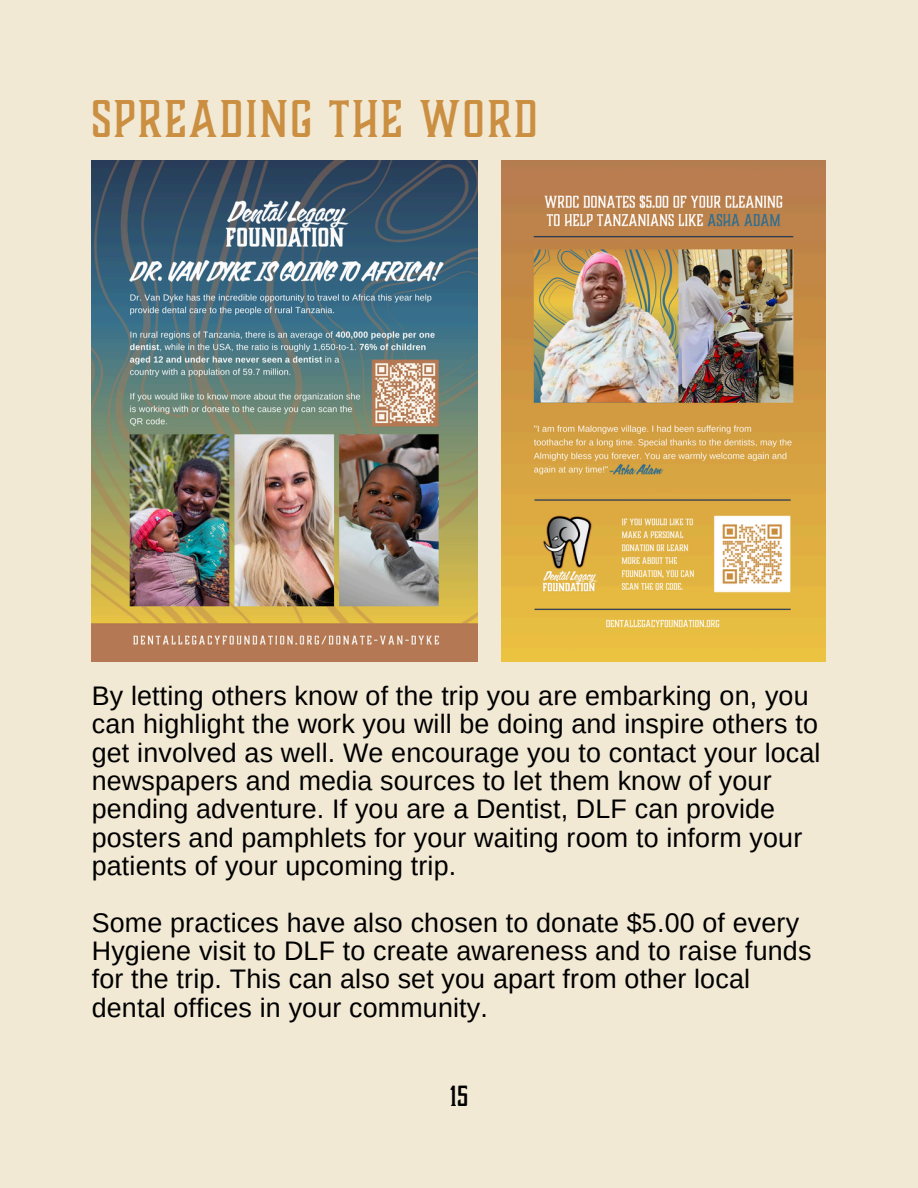
<style>
.page{position:relative;width:918px;height:1188px;background:#f2e9d5}
.page>*{position:absolute;margin:0;border:0;box-sizing:border-box;transform-origin:0 0}
.t1{font:48.9px "Boucherie Block";letter-spacing:.055em;color:#cb8f41}
.t2{font:27px "Boucherie Block";color:#000}
.t3{font:26.85px/28.3px "Arimo";letter-spacing:.005em;color:#000}
</style>
<div class="page">
<img style="left:92px;top:160px;width:386px;height:501px">
<img style="left:502px;top:160px;width:324px;height:501px">
<h1 class="t1" style="left:92px;top:87px;width:447px">SPREADING THE WORD</h1>
<p class="t3" style="left:92px;top:681px;width:730px">By letting others know of the trip you are embarking on, you can highlight the work you will be doing and inspire others to get involved as well. We encourage you to contact your local newspapers and media sources to let them know of your pending adventure. If you are a Dentist, DLF can provide posters and pamphlets for your waiting room to inform your patients of your upcoming trip.</p>
<p class="t3" style="left:92px;top:908px;width:721px">Some practices have also chosen to donate $5.00 of every Hygiene visit to DLF to create awareness and to raise funds for the trip. This can also set you apart from other local dental offices in your community.</p>
<p class="t2" style="left:450px;top:1078px;width:20px">15</p>
</div>
